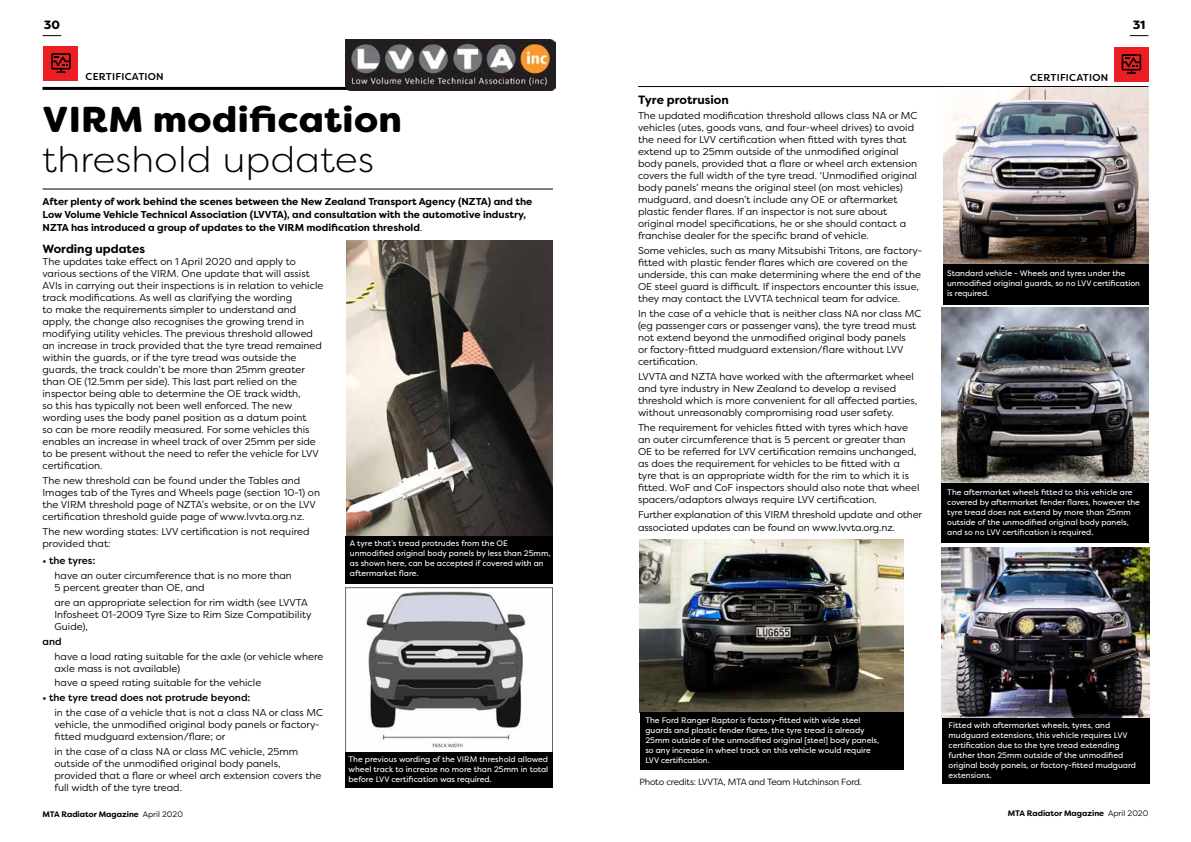
<style>
.page{position:relative;width:1191px;height:842px;background:#fff}
.page>*{position:absolute;margin:0;border:0;box-sizing:border-box;transform-origin:0 0}
.t1{font:900 36px "Filson Soft";letter-spacing:.01em;color:#000;scale:1.05 1}
.t2{font:300 36px "Filson Soft";letter-spacing:.01em;color:#000;scale:1.05 1}
.t3{font:700 12px "Filson Soft";color:#000}
.t4{font:900 12px "Filson Soft";color:#000}
.t5{font:10px/12px "Filson Pro";color:#000}
.t6{font:700 10px/13px "Filson Pro";color:#000}
.t7{font:500 10px "Filson Pro";color:#000}
.t8{font:500 10px "Filson Soft";letter-spacing:.02em;color:#000}
.t9{font:9px "Filson Pro";letter-spacing:-.02em;color:#000}
.t10{font:8px/10px "Filson Pro";color:#fff}
.t11{font:700 8px "Filson Soft";color:#000}
.s1{font-weight:400}
</style>
<div class="page">
<svg style="left:1129px;top:35px;width:19px;height:1px"></svg>
<svg style="left:43px;top:35px;width:18px;height:1px"></svg>
<hr style="left:43px;top:87px;width:507px;height:3px;background:#000">
<div style="left:44px;top:46px;width:34px;height:34px;background:#ed1d24"></div>
<svg style="left:51px;top:53px;width:20px;height:20px"></svg>
<img style="left:345px;top:39px;width:210px;height:51px">
<img style="left:346px;top:240px;width:207px;height:296px">
<img style="left:942px;top:547px;width:207px;height:171px">
<img style="left:366px;top:591px;width:160px;height:157px">
<div style="left:345px;top:587px;width:208px;height:166px;border:1px solid #636466"></div>
<hr style="left:43px;top:188px;width:510px;height:1px;background:#000">
<div style="left:346px;top:536px;width:207px;height:48px;background:#000"></div>
<div style="left:345px;top:752px;width:208px;height:36px;background:#000"></div>
<img style="left:942px;top:307px;width:206px;height:176px">
<div style="left:941px;top:483px;width:207px;height:60px;background:#000"></div>
<div style="left:1114px;top:47px;width:34px;height:34px;background:#ed1d24"></div>
<svg style="left:1121px;top:54px;width:20px;height:20px"></svg>
<hr style="left:638px;top:86px;width:510px;height:1px;background:#000">
<img style="left:943px;top:88px;width:205px;height:176px">
<div style="left:943px;top:264px;width:205px;height:40px;background:#000"></div>
<div style="left:942px;top:718px;width:207px;height:65px;background:#000"></div>
<img style="left:639px;top:539px;width:264px;height:173px">
<div style="left:639px;top:712px;width:264px;height:57px;background:#000"></div>
<p class="t4" style="left:44px;top:18px;width:18px">30</p>
<p class="t4" style="left:1132px;top:18px;width:14px">31</p>
<p class="t8" style="left:86px;top:70px;width:80px">CERTIFICATION</p>
<h1 class="t1" style="left:43px;top:96px;width:344px">VIRM modification</h1>
<h1 class="t2" style="left:43px;top:137px;width:317px">threshold updates</h1>
<p class="t6" style="left:43px;top:195px;width:491px">After plenty of work behind the scenes between the New Zealand Transport Agency (NZTA) and the<br>Low Volume Vehicle Technical Association (LVVTA), and consultation with the automotive industry,<br>NZTA has introduced a group of updates to the VIRM modification threshold<span class="s1">.</span></p>
<p class="t3" style="left:43px;top:241px;width:104px">Wording updates</p>
<p class="t5" style="left:43px;top:255px;width:282px">The updates take effect on 1 April 2020 and apply to various sections of the VIRM. One update that will assist AVIs in carrying out their inspections is in relation to vehicle track modifications. As well as clarifying the wording<br>to make the requirements simpler to understand and apply, the change also recognises the growing trend in modifying utility vehicles. The previous threshold allowed an increase in track provided that the tyre tread remained within the guards, or if the tyre tread was outside the guards, the track couldn’t be more than 25mm greater than OE (12.5mm per side). This last part relied on the inspector being able to determine the OE track width,<br>so this has typically not been well enforced. The new wording uses the body panel position as a datum point<br>so can be more readily measured. For some vehicles this enables an increase in wheel track of over 25mm per side to be present without the need to refer the vehicle for LVV certification.</p>
<p class="t5" style="left:43px;top:474px;width:279px">The new threshold can be found under the Tables and Images tab of the Tyres and Wheels page (section 10-1) on the VIRM threshold page of NZTA’s website, or on the LVV certification threshold guide page of www.lvvta.org.nz.</p>
<p class="t5" style="left:43px;top:525px;width:268px">The new wording states: LVV certification is not required provided that:</p>
<p class="t7" style="left:43px;top:554px;width:54px">• the tyres:</p>
<p class="t5" style="left:55px;top:569px;width:239px">have an outer circumference that is no more than<br>5 percent greater than OE, and</p>
<p class="t5" style="left:55px;top:596px;width:258px">are an appropriate selection for rim width (see LVVTA<br>Infosheet 01-2009 Tyre Size to Rim Size Compatibility<br>Guide),</p>
<p class="t7" style="left:43px;top:634px;width:21px">and</p>
<p class="t5" style="left:55px;top:650px;width:270px">have a load rating suitable for the axle (or vehicle where axle mass is not available)</p>
<p class="t5" style="left:55px;top:677px;width:208px">have a speed rating suitable for the vehicle</p>
<p class="t7" style="left:43px;top:691px;width:209px">• the tyre tread does not protrude beyond:</p>
<p class="t5" style="left:55px;top:706px;width:270px">in the case of a vehicle that is not a class NA or class MC vehicle, the unmodified original body panels or factory&shy;fitted mudguard extension/flare; or</p>
<p class="t5" style="left:55px;top:745px;width:268px">in the case of a class NA or class MC vehicle, 25mm outside of the unmodified original body panels, provided that a flare or wheel arch extension covers the full width of the tyre tread.</p>
<p class="t10" style="left:350px;top:538px;width:202px">A tyre that’s tread protrudes from the OE unmodified original body panels by less than 25mm, as shown here, can be accepted if covered with an aftermarket flare.</p>
<p class="t10" style="left:348px;top:754px;width:201px;text-align:justify">The previous wording of the VIRM threshold allowed wheel track to increase no more than 25mm in total before LVV certification was required.</p>
<p class="t3" style="left:638px;top:93px;width:92px">Tyre protrusion</p>
<p class="t5" style="left:638px;top:110px;width:281px">The updated modification threshold allows class NA or MC vehicles (utes, goods vans, and four-wheel drives) to avoid the need for LVV certification when fitted with tyres that extend up to 25mm outside of the unmodified original body panels, provided that a flare or wheel arch extension covers the full width of the tyre tread. ‘Unmodified original body panels’ means the original steel (on most vehicles) mudguard, and doesn’t include any OE or aftermarket plastic fender flares. If an inspector is not sure about original model specifications, he or she should contact a franchise dealer for the specific brand of vehicle.</p>
<p class="t5" style="left:638px;top:244px;width:286px">Some vehicles, such as many Mitsubishi Tritons, are factory&shy;fitted with plastic fender flares which are covered on the underside, this can make determining where the end of the OE steel guard is difficult. If inspectors encounter this issue, they may contact the LVVTA technical team for advice.</p>
<p class="t5" style="left:638px;top:307px;width:285px">In the case of a vehicle that is neither class NA nor class MC (eg passenger cars or passenger vans), the tyre tread must not extend beyond the unmodified original body panels<br>or factory-fitted mudguard extension/flare without LVV certification.</p>
<p class="t5" style="left:638px;top:370px;width:281px">LVVTA and NZTA have worked with the aftermarket wheel and tyre industry in New Zealand to develop a revised threshold which is more convenient for all affected parties, without unreasonably compromising road user safety.</p>
<p class="t5" style="left:638px;top:421px;width:283px">The requirement for vehicles fitted with tyres which have an outer circumference that is 5 percent or greater than OE to be referred for LVV certification remains unchanged, as does the requirement for vehicles to be fitted with a tyre that is an appropriate width for the rim to which it is fitted. WoF and CoF inspectors should also note that wheel spacers/adaptors always require LVV certification.</p>
<p class="t5" style="left:638px;top:507px;width:286px;line-height:13.2px">Further explanation of this VIRM threshold update and other associated updates can be found on www.lvvta.org.nz.</p>
<p class="t8" style="left:1030px;top:71px;width:80px">CERTIFICATION</p>
<p class="t10" style="left:947px;top:268px;width:194px">Standard vehicle - Wheels and tyres under the unmodified original guards, so no LVV certification is required.</p>
<p class="t10" style="left:947px;top:487px;width:194px">The aftermarket wheels fitted to this vehicle are covered by aftermarket fender flares, however the tyre tread does not extend by more than 25mm outside of the unmodified original body panels, and so no LVV certification is required.</p>
<p class="t10" style="left:645px;top:715px;width:235px">The Ford Ranger Raptor is factory-fitted with wide steel guards and plastic fender flares, the tyre tread is already 25mm outside of the unmodified original [steel] body panels, so any increase in wheel track on this vehicle would require LVV certification.</p>
<p class="t9" style="left:639px;top:776px;width:224px">Photo credits: LVVTA, MTA and Team Hutchinson Ford.</p>
<p class="t10" style="left:948px;top:720px;width:189px">Fitted with aftermarket wheels, tyres, and mudguard extensions, this vehicle requires LVV certification due to the tyre tread extending further than 25mm outside of the unmodified original body panels, or factory-fitted mudguard extensions.</p>
<p class="t11" style="left:43px;top:809px;width:142px">MTA Radiator Magazine <span class="s1">April 2020</span></p>
<p class="t11" style="left:1008px;top:808px;width:142px">MTA Radiator Magazine <span class="s1">April 2020</span></p>
</div>
